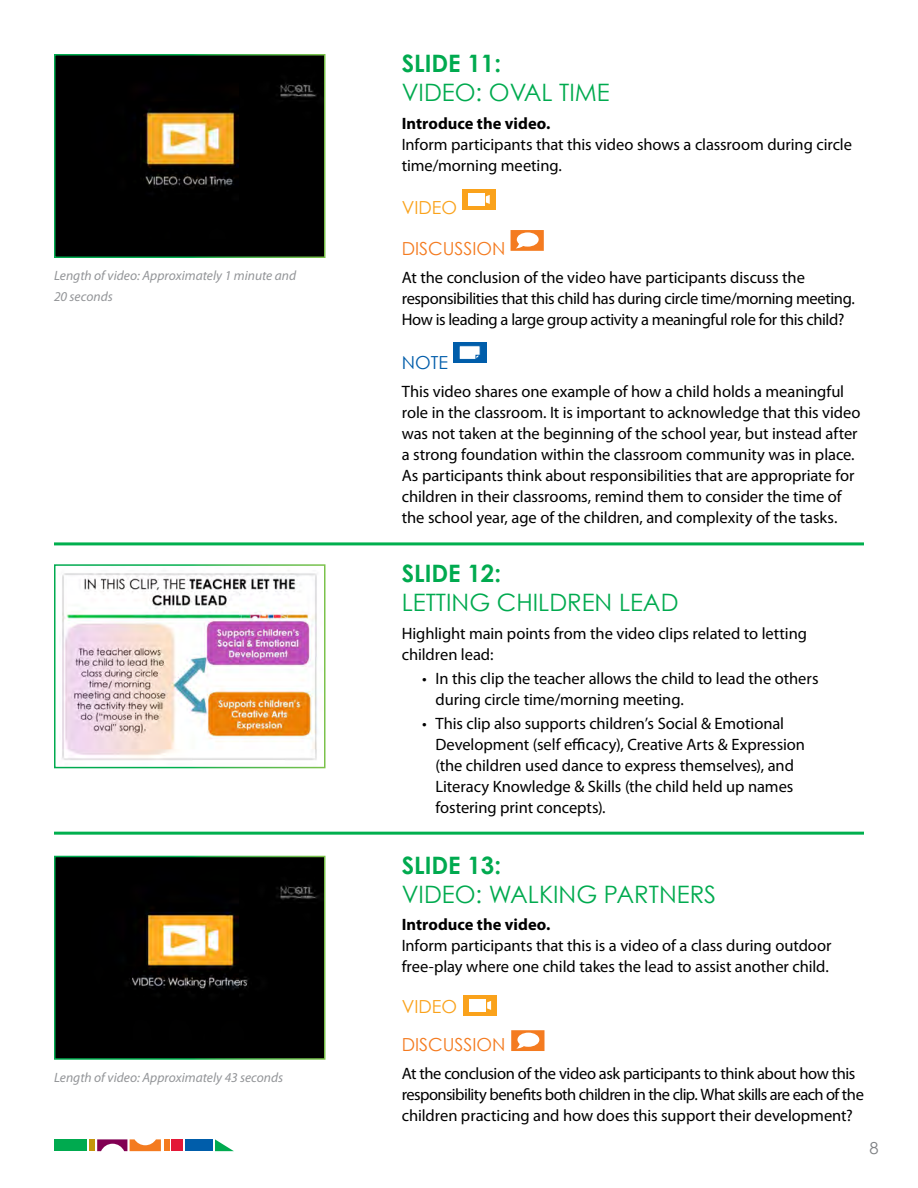
<style>
.page{position:relative;width:918px;height:1188px;background:#fff}
.page>*{position:absolute;margin:0;border:0;box-sizing:border-box;transform-origin:0 0}
.t1{font:24px/28.8px "Century Gothic";color:#00aa4f}
.Discussion_Header{font:18px "Century Gothic";color:#f47b20}
.Video_Header{font:18px "Century Gothic";color:#faa21b}
.Note_Header{font:18px "Century Gothic";color:#005daa}
.body{font:16.5px/21px "Myriad Pro";letter-spacing:-.005em;color:#000}
.body-2{font:16.5px/21px "Myriad Pro";letter-spacing:-.025em;color:#000}
.t2{font:16.5px "Century Gothic";color:#808285}
.body-3{font:italic 13.5px/21px "Myriad Pro";color:#939598}
.s1{font-weight:700}
</style>
<div class="page">
<div style="left:54px;top:1139px;width:33px;height:12px;background:#00aa4f"></div>
<svg style="left:97px;top:1139px;width:64px;height:12px"></svg>
<div style="left:164px;top:1139px;width:6px;height:12px;background:#f47b20"></div>
<div style="left:185px;top:1139px;width:27px;height:12px;background:#005daa"></div>
<svg style="left:215px;top:1139px;width:19px;height:12px"></svg>
<div style="left:172px;top:1139px;width:11px;height:12px;background:#e31837"></div>
<div style="left:89px;top:1139px;width:6px;height:12px;background:#c4960c"></div>
<hr style="left:54px;top:542px;width:810px;height:3px;background:#00af4e">
<div style="left:462px;top:189px;width:34px;height:21px;background:#faa21b"></div>
<div style="left:468px;top:193px;width:17px;height:13px;background:#fff"></div>
<svg style="left:486px;top:195px;width:4px;height:9px"></svg>
<svg style="left:511px;top:230px;width:33px;height:21px"></svg>
<div style="left:453px;top:342px;width:33px;height:21px;background:#005daa"></div>
<svg style="left:459px;top:345px;width:22px;height:14px"></svg>
<img style="left:57px;top:57px;width:266px;height:198px">
<img style="left:62px;top:573px;width:255px;height:187px">
<div style="left:54px;top:564px;width:272px;height:204px;border:2px solid #fff"></div>
<hr style="left:54px;top:832px;width:810px;height:3px;background:#00af4e">
<img style="left:57px;top:859px;width:266px;height:198px">
<div style="left:464px;top:995px;width:33px;height:21px;background:#faa21b"></div>
<div style="left:470px;top:999px;width:16px;height:13px;background:#fff"></div>
<svg style="left:487px;top:1001px;width:4px;height:9px"></svg>
<svg style="left:511px;top:1030px;width:33px;height:21px"></svg>
<p class="body-3" style="left:54px;top:265px;width:244px">Length of video: Approximately 1 minute and<br>20 seconds</p>
<p class="body-3" style="left:54px;top:1067px;width:231px">Length of video: Approximately 43 seconds</p>
<p class="t1" style="left:402px;top:49px;width:209px"><span class="s1">SLIDE 11:<br></span>VIDEO: OVAL TIME</p>
<p class="body" style="left:402px;top:112px;width:452px"><span class="s1">Introduce the video.<br></span>Inform participants that this video shows a classroom during circle time/morning meeting.</p>
<p class="Video_Header" style="left:402px;top:197px;width:57px">VIDEO</p>
<p class="Discussion_Header" style="left:402px;top:238px;width:105px">DISCUSSION</p>
<p class="body" style="left:402px;top:267px;width:455px">At the conclusion of the video have participants discuss the responsibilities that this child has during circle time/morning meeting.<br>How is leading a large group activity a meaningful role for this child?</p>
<p class="Note_Header" style="left:402px;top:351px;width:48px">NOTE</p>
<p class="body" style="left:402px;top:380px;width:460px">This video shares one example of how a child holds a meaningful role in the classroom. It is important to acknowledge that this video was not taken at the beginning of the school year, but instead after a strong foundation within the classroom community was in place.<br>As participants think about responsibilities that are appropriate for children in their classrooms, remind them to consider the time of the school year, age of the children, and complexity of the tasks.</p>
<p class="t1" style="left:402px;top:559px;width:278px"><span class="s1">SLIDE 12:<br></span>LETTING CHILDREN LEAD</p>
<p class="body" style="left:402px;top:623px;width:407px">Highlight main points from the video clips related to letting children lead:</p>
<p class="body" style="left:436px;top:668px;width:385px;text-indent:-14px">• In this clip the teacher allows the child to lead the others during circle time/morning meeting.</p>
<p class="body" style="left:436px;top:713px;width:371px;text-indent:-14px">• This clip also supports children’s Social &amp; Emotional Development (self efficacy), Creative Arts &amp; Expression (the children used dance to express themselves), and Literacy Knowledge &amp; Skills (the child held up names fostering print concepts).</p>
<p class="t1" style="left:402px;top:850px;width:316px"><span class="s1">SLIDE 13:<br></span>VIDEO: WALKING PARTNERS</p>
<p class="body" style="left:402px;top:914px;width:431px"><span class="s1">Introduce the video.<br></span>Inform participants that this is a video of a class during outdoor free-play where one child takes the lead to assist another child.</p>
<p class="Video_Header" style="left:402px;top:996px;width:57px">VIDEO</p>
<p class="Discussion_Header" style="left:402px;top:1034px;width:105px">DISCUSSION</p>
<p class="body-2" style="left:402px;top:1063px;width:464px">At the conclusion of the video ask participants to think about how this responsibility benefits both children in the clip. What skills are each of the children practicing and how does this support their development?</p>
<p class="t2" style="left:870px;top:1138px;width:11px">8</p>
</div>
